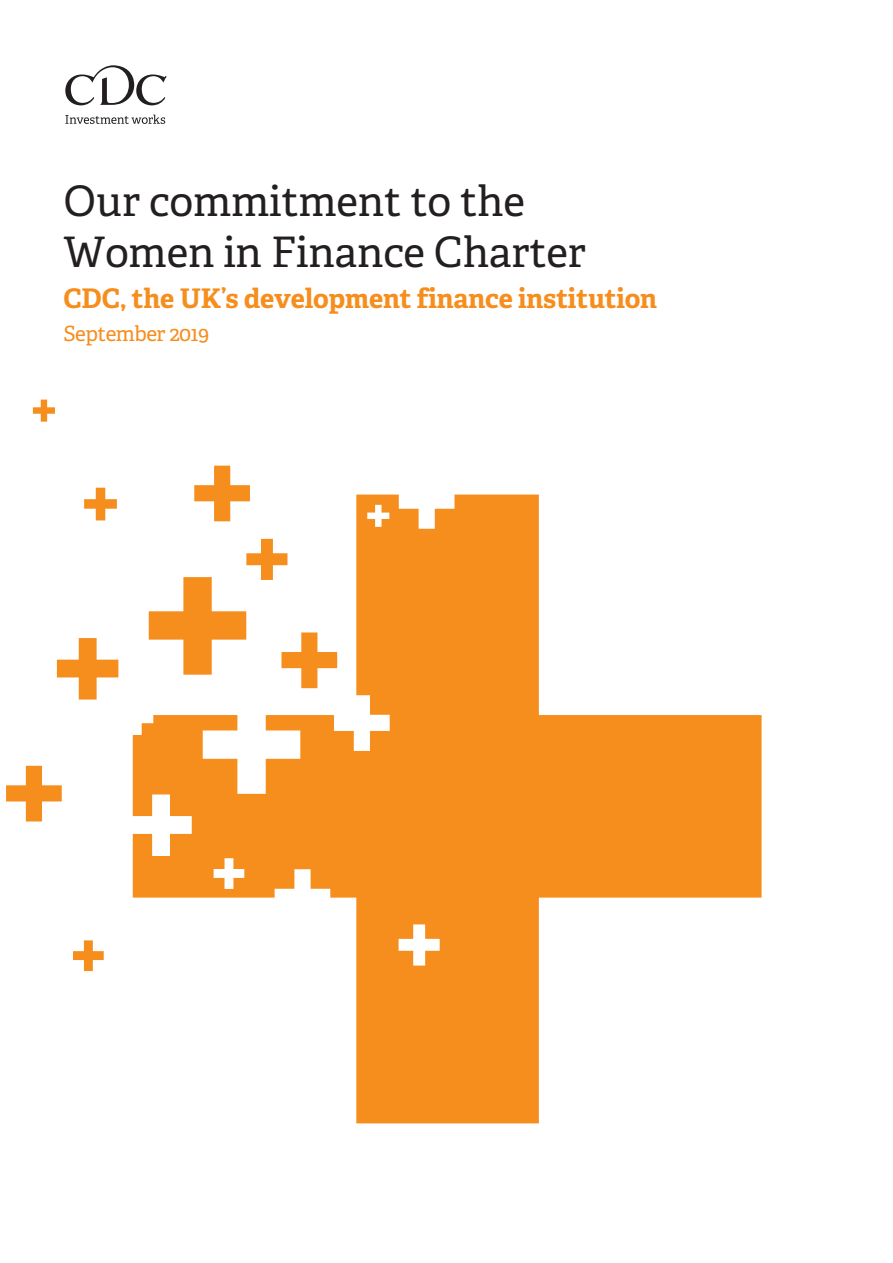
<style>
.page{position:relative;width:893px;height:1263px;background:#fff}
.page>*{position:absolute;margin:0;border:0;box-sizing:border-box;transform-origin:0 0}
.Front-cover-2{font:42px/51px "Adelle PE";letter-spacing:-.005em;color:#231f20}
.Front-cover-2-2{font:700 27px "Adelle";letter-spacing:-.005em;color:#f68e1e}
.Front-cover-2-3{font:21px "Adelle PE";letter-spacing:-.025em;color:#f68e1e}
</style>
<div class="page">
<svg style="left:214px;top:494px;width:548px;height:629px;fill:#f68e1e"></svg>
<svg style="left:399px;top:924px;width:41px;height:41px"></svg>
<svg style="left:33px;top:400px;width:22px;height:22px"></svg>
<svg style="left:73px;top:940px;width:31px;height:31px"></svg>
<svg style="left:367px;top:505px;width:22px;height:22px"></svg>
<svg style="left:6px;top:539px;width:384px;height:386px"></svg>
<svg style="left:84px;top:488px;width:33px;height:32px"></svg>
<svg style="left:399px;top:494px;width:55px;height:35px"></svg>
<svg style="left:194px;top:466px;width:56px;height:55px"></svg>
<svg style="left:65px;top:65px;width:102px;height:59px"></svg>
<p class="Front-cover-2" style="left:63px;top:174px;width:524px">Our commitment to the<br>Women in Finance Charter</p>
<p class="Front-cover-2-2" style="left:63px;top:281px;width:595px">CDC, the UK’s development finance institution</p>
<p class="Front-cover-2-3" style="left:63px;top:318px;width:147px">September 2019</p>
</div>
